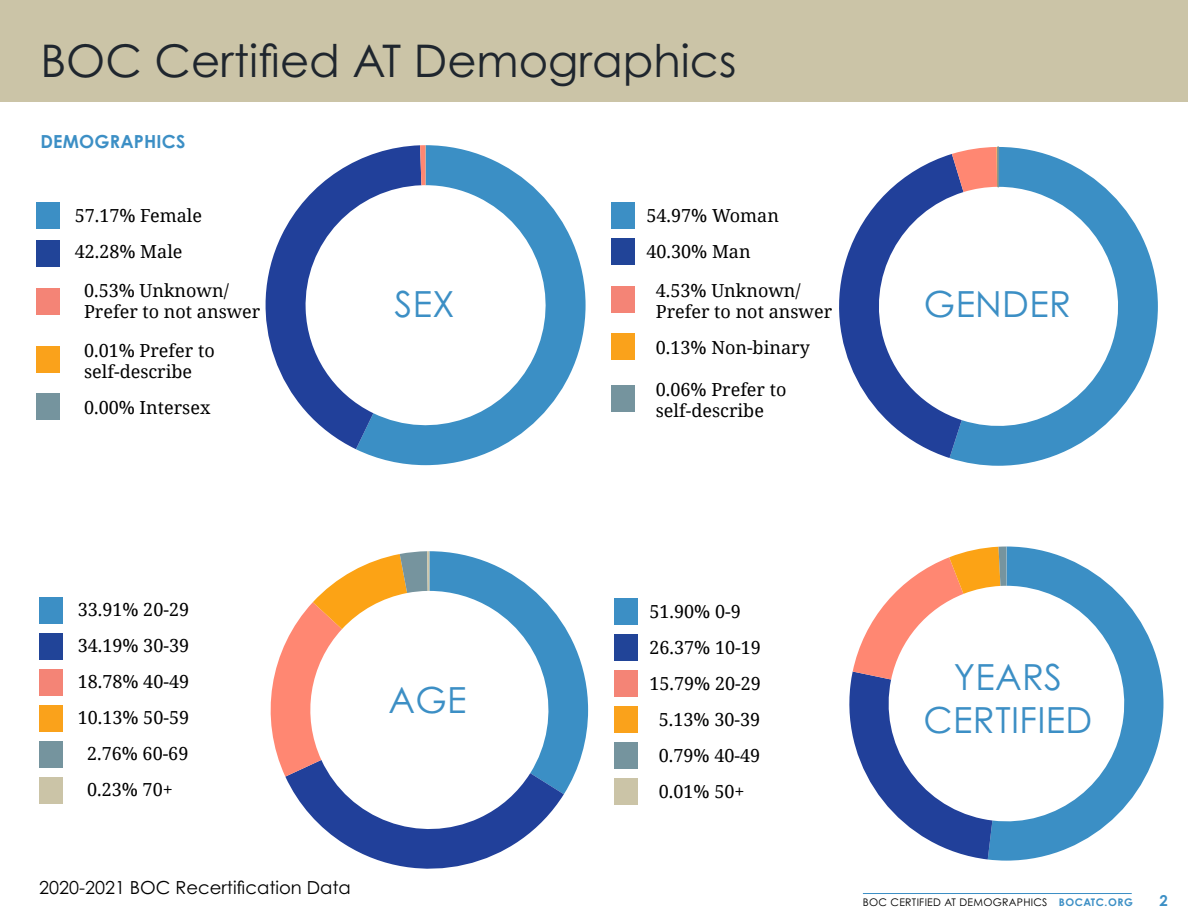
<style>
.page{position:relative;width:1188px;height:918px;background:#fff}
.page>*{position:absolute;margin:0;border:0;box-sizing:border-box;transform-origin:0 0}
.t1{font:45px "Century Gothic Pro";color:#1f262e}
.t2{font:36px/43.2px "Century Gothic Pro";letter-spacing:.01em;color:#3c8fc5;text-align:center}
.t3{font:18px/36px "Noto Serif";color:#000}
.t4{font:18px "Century Gothic Pro";color:#000}
.t5{font:700 18px "Century Gothic Pro";letter-spacing:.01em;color:#3c8fc5}
.t6{font:700 15px "Century Gothic Pro";color:#3c8fc5}
.t7{font:10.5px "Century Gothic Pro";letter-spacing:.025em;color:#000}
.s1{font-weight:700;color:#3c8fc5}
</style>
<div class="page">
<hr style="left:863px;top:893px;width:269px;height:1px;background:#3c8fc5">
<svg style="left:988px;top:547px;width:175px;height:314px"></svg>
<svg style="left:849px;top:547px;width:158px;height:312px"></svg>
<svg style="left:270px;top:551px;width:318px;height:318px"></svg>
<svg style="left:949px;top:147px;width:209px;height:319px"></svg>
<svg style="left:839px;top:154px;width:125px;height:304px"></svg>
<svg style="left:952px;top:146px;width:48px;height:46px;background:#e1908a"></svg>
<svg style="left:356px;top:145px;width:230px;height:320px"></svg>
<svg style="left:265px;top:145px;width:156px;height:304px"></svg>
<svg style="left:420px;top:145px;width:6px;height:40px"></svg>
<div style="left:0;top:0;width:1188px;height:101px;background:#cbc4a7"></div>
<div style="left:36px;top:202px;width:24px;height:28px;background:#3c8fc5"></div>
<div style="left:36px;top:240px;width:24px;height:27px;background:#214498"></div>
<div style="left:36px;top:288px;width:24px;height:27px;background:#f48476"></div>
<div style="left:36px;top:346px;width:24px;height:28px;background:#faa21b"></div>
<div style="left:36px;top:393px;width:24px;height:27px;background:#75949e"></div>
<div style="left:611px;top:202px;width:23px;height:28px;background:#3c8fc5"></div>
<div style="left:611px;top:238px;width:23px;height:28px;background:#214498"></div>
<div style="left:611px;top:286px;width:23px;height:28px;background:#f48476"></div>
<div style="left:611px;top:333px;width:23px;height:27px;background:#faa21b"></div>
<div style="left:611px;top:386px;width:23px;height:26px;background:#75949e"></div>
<div style="left:39px;top:597px;width:24px;height:27px;background:#3c8fc5"></div>
<div style="left:39px;top:633px;width:24px;height:27px;background:#214498"></div>
<div style="left:39px;top:669px;width:24px;height:27px;background:#f48476"></div>
<div style="left:39px;top:705px;width:24px;height:27px;background:#faa21b"></div>
<div style="left:39px;top:741px;width:24px;height:27px;background:#75949e"></div>
<div style="left:39px;top:777px;width:24px;height:27px;background:#cbc4a7"></div>
<div style="left:614px;top:598px;width:24px;height:28px;background:#3c8fc5"></div>
<div style="left:614px;top:634px;width:24px;height:28px;background:#214498"></div>
<div style="left:614px;top:670px;width:24px;height:28px;background:#f48476"></div>
<div style="left:614px;top:706px;width:24px;height:28px;background:#faa21b"></div>
<div style="left:614px;top:742px;width:24px;height:28px;background:#75949e"></div>
<div style="left:614px;top:778px;width:24px;height:28px;background:#cbc4a7"></div>
<h1 class="t1" style="left:40px;top:34px;width:698px">BOC Certified AT Demographics</h1>
<p class="t5" style="left:40px;top:130px;width:146px">DEMOGRAPHICS</p>
<p class="t3" style="left:75px;top:197px;width:129px">57.17% Female<br>42.28% Male</p>
<p class="t3" style="left:84px;top:279px;width:178px;line-height:21px">0.53% Unknown/<br>Prefer to not answer</p>
<p class="t3" style="left:84px;top:339px;width:132px;line-height:21px">0.01% Prefer to self-describe</p>
<p class="t3" style="left:84px;top:389px;width:128px">0.00% Intersex</p>
<p class="t3" style="left:646px;top:197px;width:134px">54.97% Woman<br>40.30% Man</p>
<p class="t3" style="left:656px;top:279px;width:178px;line-height:21px">4.53% Unknown/<br>Prefer to not answer</p>
<p class="t3" style="left:656px;top:329px;width:156px">0.13% Non-binary</p>
<p class="t3" style="left:656px;top:378px;width:132px;line-height:21px">0.06% Prefer to self-describe</p>
<h2 class="t2" style="left:395px;top:282px;width:61px">SEX</h2>
<h2 class="t2" style="left:924px;top:282px;width:149px">GENDER</h2>
<p class="t3" style="left:78px;top:591px;width:113px;text-align:center">33.91% 20-29<br>34.19% 30-39<br>18.78% 40-49<br>10.13% 50-59<br>2.76% 60-69<br>0.23% 70+</p>
<p class="t3" style="left:649px;top:593px;width:93px">51.90% 0-9</p>
<p class="t3" style="left:649px;top:629px;width:113px">26.37% 10-19</p>
<p class="t3" style="left:649px;top:665px;width:113px">15.79% 20-29</p>
<p class="t3" style="left:659px;top:701px;width:103px">5.13% 30-39</p>
<p class="t3" style="left:659px;top:737px;width:103px">0.79% 40-49</p>
<p class="t3" style="left:659px;top:773px;width:87px">0.01% 50+</p>
<h2 class="t2" style="left:388px;top:678px;width:80px">AGE</h2>
<p class="t4" style="left:39px;top:876px;width:313px">2020-2021 BOC Recertification Data</p>
<h2 class="t2" style="left:924px;top:655px;width:170px">YEARS<br>CERTIFIED</h2>
<p class="t7" style="left:863px;top:896px;width:271px">BOC CERTIFIED AT DEMOGRAPHICS <span class="s1">BOCATC.ORG</span></p>
<p class="t6" style="left:1159px;top:891px;width:10px">2</p>
</div>
